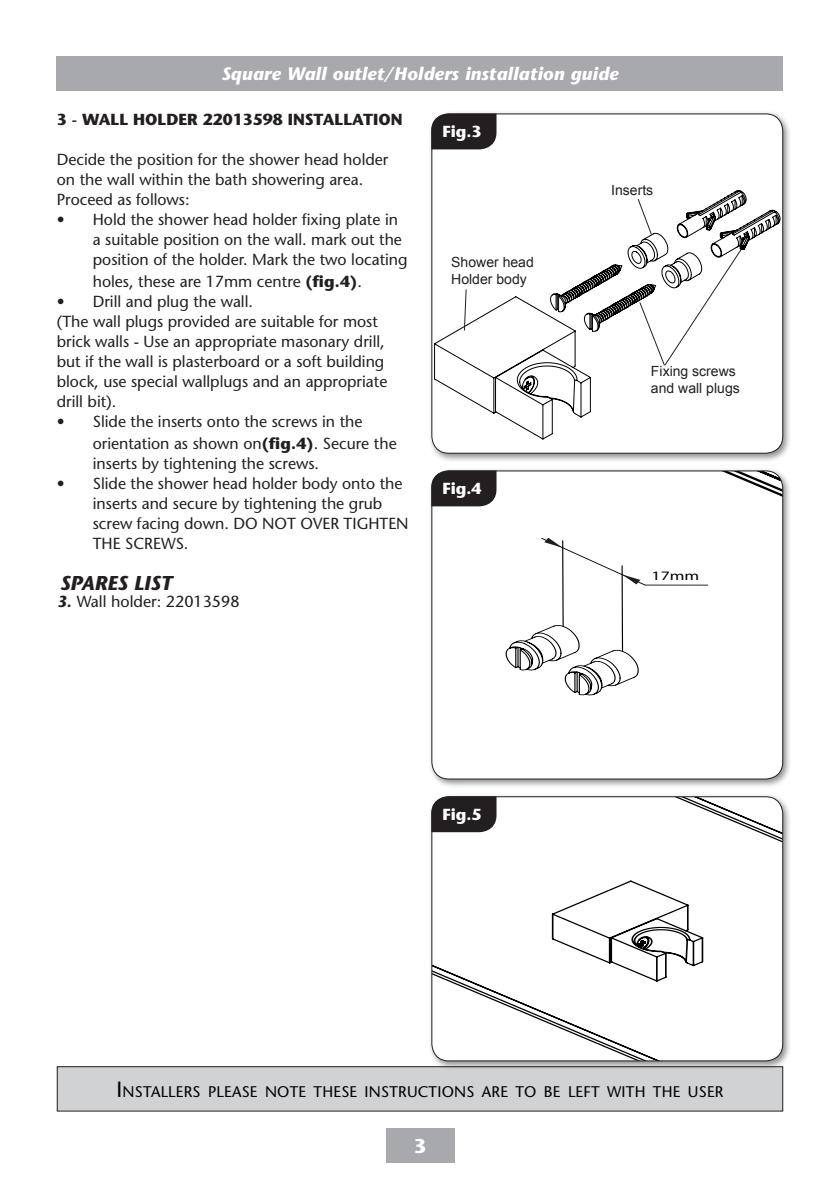
<style>
.page{position:relative;width:840px;height:1191px;background:#fff}
.page>*{position:absolute;margin:0;border:0;box-sizing:border-box;transform-origin:0 0}
.t1{font:italic 700 20px "Stone Sans Std";color:#231f20}
.t2{font:700 20px "Stone Sans Std";color:#fff}
.t3{font:italic 700 18px "Stone Sans Std";letter-spacing:.01em;color:#fff}
._03_Body_text_8pt_IT{font:500 16px/20px "Stone Sans Std";color:#231f20}
._03_Body_text_8pt_IT-2{font:700 16px "Stone Sans Std";color:#231f20}
.t4{font:700 16px "Stone Sans Std";color:#fff}
.t5{font:500 15.4px "Stone Sans Std";letter-spacing:.015em;color:#000}
.t6{font:14px/16.8px "Arial";color:#231f20}
.t7{font:13px "Myriad Pro";color:#000;scale:1.37 1}
.s1{font-weight:700}
.s2{font-weight:700;font-style:italic}
.s3{font-size:22px}
</style>
<div class="page">
<div style="left:57px;top:57px;width:725px;height:34px;background:#a8a9ad"></div>
<div style="left:386px;top:1128px;width:68px;height:34px;background:#a8a9ad"></div>
<div style="left:57px;top:1066px;width:725px;height:45px;background:#d1d2d4"></div>
<div style="left:57px;top:1066px;width:725px;height:45px;border:1px solid #231f20"></div>
<div style="left:427px;top:793px;width:364px;height:277px;background:#231f20;opacity:.5"></div>
<svg style="left:431px;top:796px;width:351px;height:265px"></svg>
<svg style="left:550px;top:879px;width:154px;height:103px"></svg>
<div style="left:431px;top:796px;width:351px;height:265px;border:1px solid #231f20;border-radius:17px"></div>
<svg style="left:431px;top:796px;width:65px;height:36px;background:#2e2a2b"></svg>
<div style="left:427px;top:110px;width:364px;height:353px;background:#231f20;opacity:.5"></div>
<div style="left:431px;top:114px;width:351px;height:339px;background:#fff;border-radius:17px"></div>
<svg style="left:434px;top:190px;width:346px;height:250px"></svg>
<div style="left:431px;top:113px;width:351px;height:341px;border:1px solid #231f20;border-radius:17px"></div>
<div style="left:431px;top:114px;width:65px;height:35px;background:#231f20"></div>
<div style="left:650px;top:365px;width:97px;height:43px;background:#fff"></div>
<div style="left:611px;top:185px;width:79px;height:14px;background:#fff"></div>
<svg style="left:636px;top:199px;width:16px;height:36px"></svg>
<svg style="left:463px;top:289px;width:4px;height:42px"></svg>
<div style="left:427px;top:467px;width:364px;height:321px;background:#231f20;opacity:.5"></div>
<svg style="left:435px;top:471px;width:347px;height:308px"></svg>
<svg style="left:505px;top:624px;width:134px;height:71px"></svg>
<hr style="left:562px;top:541px;width:1px;height:85px;background:#000">
<hr style="left:621px;top:566px;width:1px;height:85px;background:#000">
<svg style="left:540px;top:537px;width:105px;height:49px"></svg>
<hr style="left:644px;top:585px;width:63px;height:1px;background:#000">
<div style="left:431px;top:470px;width:351px;height:309px;border:1px solid #231f20;border-radius:17px"></div>
<svg style="left:431px;top:470px;width:65px;height:36px;background:#2e2b2c"></svg>
<svg style="left:638px;top:249px;width:103px;height:117px"></svg>
<p class="t3" style="left:221px;top:63px;width:398px">Square Wall outlet/Holders installation guide</p>
<p class="_03_Body_text_8pt_IT-2" style="left:57px;top:110px;width:347px">3 - WALL HOLDER 22013598 INSTALLATION</p>
<p class="_03_Body_text_8pt_IT" style="left:57px;top:150px;width:333px">Decide the position for the shower head holder on the wall within the bath showering area.</p>
<p class="_03_Body_text_8pt_IT" style="left:57px;top:190px;width:134px">Proceed as follows:</p>
<p class="_03_Body_text_8pt_IT" style="left:93px;top:210px;width:316px;text-indent:-36px">• Hold the shower head holder fixing plate in a suitable position on the wall. mark out the position of the holder. Mark the two locating</p>
<p class="_03_Body_text_8pt_IT" style="left:93px;top:272px;width:270px">holes, these are 17mm centre <span class="s1">(fig.4)</span>.</p>
<p class="_03_Body_text_8pt_IT" style="left:57px;top:292px;width:198px">• Drill and plug the wall.</p>
<p class="_03_Body_text_8pt_IT" style="left:57px;top:312px;width:332px">(The wall plugs provided are suitable for most brick walls - Use an appropriate masonary drill, but if the wall is plasterboard or a soft building block, use special wallplugs and an appropriate drill bit).</p>
<p class="_03_Body_text_8pt_IT" style="left:93px;top:411px;width:305px;line-height:22px;text-indent:-36px">• Slide the inserts onto the screws in the orientation as shown on<span class="s1">(fig.4)</span>. Secure the</p>
<p class="_03_Body_text_8pt_IT" style="left:93px;top:454px;width:228px">inserts by tightening the screws.</p>
<p class="_03_Body_text_8pt_IT" style="left:93px;top:474px;width:317px;text-indent:-36px">• Slide the shower head holder body onto the inserts and secure by tightening the grub screw facing down. DO NOT OVER TIGHTEN THE SCREWS.</p>
<p class="t1" style="left:60px;top:571px;width:114px">SPARES LIST</p>
<p class="_03_Body_text_8pt_IT" style="left:57px;top:591px;width:184px"><span class="s2">3.</span> Wall holder: 22013598</p>
<p class="t4" style="left:442px;top:122px;width:41px">Fig.3</p>
<p class="t6" style="left:451px;top:254px;width:84px">Shower head<br>Holder body</p>
<p class="t4" style="left:442px;top:479px;width:41px">Fig.4</p>
<p class="t6" style="left:611px;top:182px;width:44px">Inserts</p>
<p class="t6" style="left:650px;top:362px;width:86px">Fixing screws</p>
<p class="t6" style="left:650px;top:379px;width:90px">and wall plugs</p>
<p class="t7" style="left:651px;top:568px;width:36px">17mm</p>
<p class="t4" style="left:442px;top:805px;width:41px">Fig.5</p>
<p class="t5" style="left:116px;top:1082px;width:608px"><span class="s3">I</span>NSTALLERS PLEASE NOTE THESE I NSTRUCTIONS ARE TO BE LEFT WITH THE USER</p>
<p class="t2" style="left:413px;top:1134px;width:14px">3</p>
</div>
